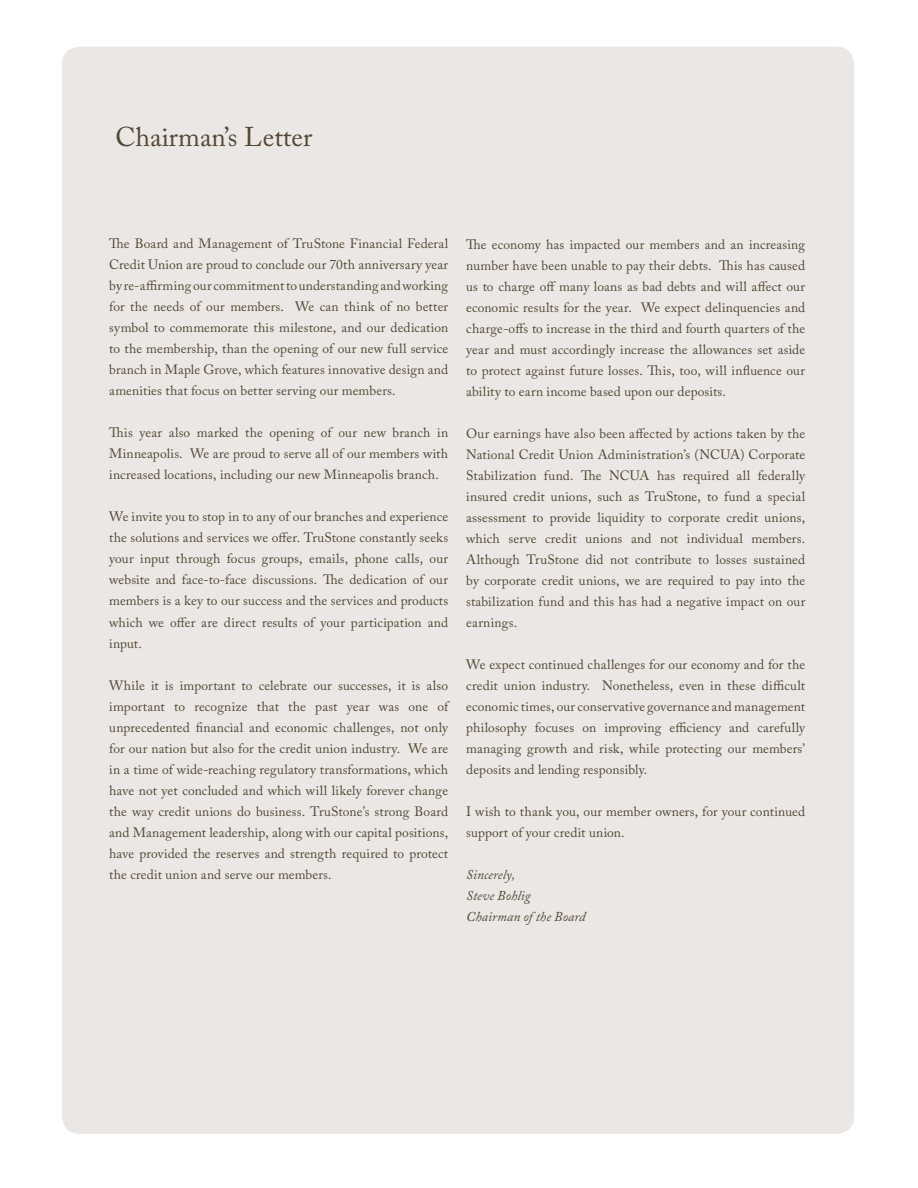
<style>
.page{position:relative;width:918px;height:1188px;background:#fff}
.page>*{position:absolute;margin:0;border:0;box-sizing:border-box;transform-origin:0 0}
.t1{font:27px "Adobe Caslon Pro";color:#544735}
.t2{font:13.5px/21px "Adobe Caslon Pro";letter-spacing:.01em;color:#544735;text-align:justify}
.t3{font:italic 13.5px/21px "Adobe Caslon Pro";letter-spacing:.01em;color:#544735}
</style>
<div class="page">
<div style="left:62px;top:47px;width:792px;height:1087px;background:#eae7e4;border-radius:18px"></div>
<h1 class="t1" style="left:116px;top:121px;width:198px">Chairman’s Letter</h1>
<p class="t2" style="left:109px;top:233px;width:340px">The Board and Management of TruStone Financial Federal Credit Union are proud to conclude our 70th anniversary year by re-affirming our commitment to understanding and working for the needs of our members. We can think of no better symbol to commemorate this milestone, and our dedication to the membership, than the opening of our new full service branch in Maple Grove, which features innovative design and amenities that focus on better serving our members.</p>
<p class="t2" style="left:109px;top:422px;width:340px">This year also marked the opening of our new branch in Minneapolis. We are proud to serve all of our members with increased locations, including our new Minneapolis branch.</p>
<p class="t2" style="left:109px;top:506px;width:340px">We invite you to stop in to any of our branches and experience the solutions and services we offer. TruStone constantly seeks your input through focus groups, emails, phone calls, our website and face-to-face discussions. The dedication of our members is a key to our success and the services and products which we offer are direct results of your participation and input.</p>
<p class="t2" style="left:109px;top:674px;width:341px">While it is important to celebrate our successes, it is also important to recognize that the past year was one of unprecedented financial and economic challenges, not only for our nation but also for the credit union industry. We are in a time of wide-reaching regulatory transformations, which have not yet concluded and which will likely forever change the way credit unions do business. TruStone’s strong Board and Management leadership, along with our capital positions, have provided the reserves and strength required to protect the credit union and serve our members.</p>
<p class="t2" style="left:466px;top:233px;width:341px">The economy has impacted our members and an increasing number have been unable to pay their debts. This has caused us to charge off many loans as bad debts and will affect our economic results for the year. We expect delinquencies and charge-offs to increase in the third and fourth quarters of the year and must accordingly increase the allowances set aside to protect against future losses. This, too, will influence our ability to earn income based upon our deposits.</p>
<p class="t2" style="left:466px;top:422px;width:341px">Our earnings have also been affected by actions taken by the National Credit Union Administration’s (NCUA) Corporate Stabilization fund. The NCUA has required all federally insured credit unions, such as TruStone, to fund a special assessment to provide liquidity to corporate credit unions, which serve credit unions and not individual members.<br>Although TruStone did not contribute to losses sustained by corporate credit unions, we are required to pay into the stabilization fund and this has had a negative impact on our earnings.</p>
<p class="t2" style="left:466px;top:653px;width:340px">We expect continued challenges for our economy and for the credit union industry. Nonetheless, even in these difficult economic times, our conservative governance and management philosophy focuses on improving efficiency and carefully managing growth and risk, while protecting our members’ deposits and lending responsibly.</p>
<p class="t2" style="left:466px;top:801px;width:340px">I wish to thank you, our member owners, for your continued support of your credit union.</p>
<p class="t3" style="left:466px;top:864px;width:121px">Sincerely,<br>Steve Bohlig<br>Chairman of the Board</p>
</div>
